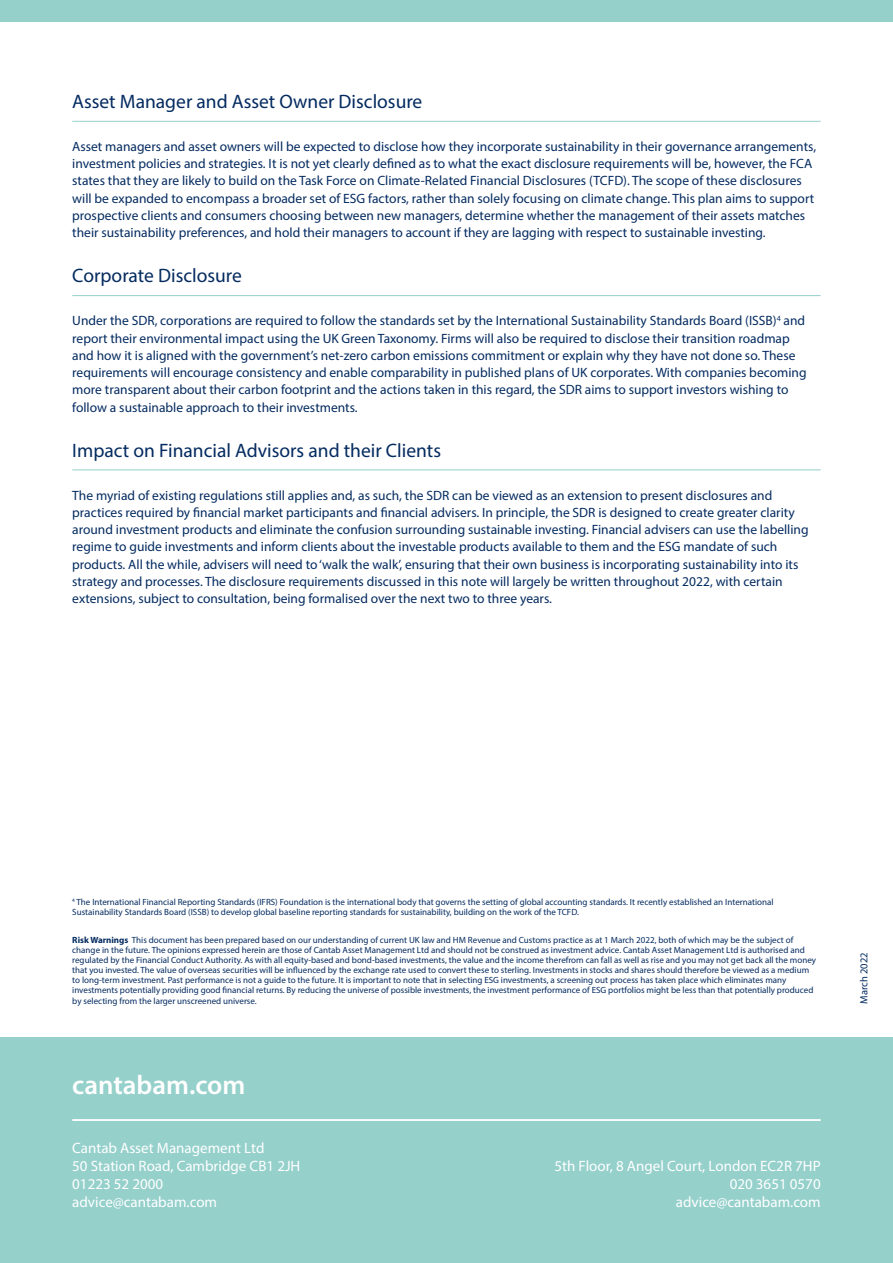
<style>
.page{position:relative;width:893px;height:1263px;background:#fff}
.page>*{position:absolute;margin:0;border:0;box-sizing:border-box;transform-origin:0 0}
.t1{font:600 27px "Myriad Pro";color:#fff}
.t2{font:19.5px "Myriad Pro";color:#042b60}
.t3{font:15px/18px "Myriad Pro";color:#fff}
.t4{font:13.5px/17.2px "Myriad Pro";color:#042b60}
.t5{font:10.5px "Myriad Pro";color:#042b60}
.t6{font:9px/10.2px "Myriad Pro";color:#042b60}
.s1{font-weight:700}
</style>
<div class="page">
<div style="left:0;top:1037px;width:893px;height:226px;background:#95d0cb"></div>
<hr style="left:72px;top:1119px;width:749px;height:2px;background:#fff">
<div style="left:0;top:0;width:893px;height:21px;background:#95d0cb"></div>
<hr style="left:72px;top:121px;width:749px;height:1px;background:#95d0cb">
<hr style="left:72px;top:295px;width:749px;height:1px;background:#95d0cb">
<hr style="left:72px;top:469px;width:749px;height:1px;background:#95d0cb">
<h2 class="t2" style="left:72px;top:90px;width:352px">Asset Manager and Asset Owner Disclosure</h2>
<p class="t4" style="left:72px;top:138px;width:745px">Asset managers and asset owners will be expected to disclose how they incorporate sustainability in their governance arrangements, investment policies and strategies. It is not yet clearly defined as to what the exact disclosure requirements will be, however, the FCA states that they are likely to build on the Task Force on Climate-Related Financial Disclosures (TCFD). The scope of these disclosures will be expanded to encompass a broader set of ESG factors, rather than solely focusing on climate change. This plan aims to support prospective clients and consumers choosing between new managers, determine whether the management of their assets matches their sustainability preferences, and hold their managers to account if they are lagging with respect to sustainable investing.</p>
<h2 class="t2" style="left:72px;top:264px;width:171px">Corporate Disclosure</h2>
<p class="t4" style="left:72px;top:312px;width:736px">Under the SDR, corporations are required to follow the standards set by the International Sustainability Standards Board (ISSB)<sup>4</sup> and report their environmental impact using the UK Green Taxonomy. Firms will also be required to disclose their transition roadmap and how it is aligned with the government’s net-zero carbon emissions commitment or explain why they have not done so. These requirements will encourage consistency and enable comparability in published plans of UK corporates. With companies becoming more transparent about their carbon footprint and the actions taken in this regard, the SDR aims to support investors wishing to follow a sustainable approach to their investments.</p>
<h2 class="t2" style="left:72px;top:438px;width:370px">Impact on Financial Advisors and their Clients</h2>
<p class="t4" style="left:72px;top:486px;width:738px">The myriad of existing regulations still applies and, as such, the SDR can be viewed as an extension to present disclosures and practices required by financial market participants and financial advisers. In principle, the SDR is designed to create greater clarity around investment products and eliminate the confusion surrounding sustainable investing. Financial advisers can use the labelling regime to guide investments and inform clients about the investable products available to them and the ESG mandate of such products. All the while, advisers will need to ‘walk the walk’, ensuring that their own business is incorporating sustainability into its strategy and processes. The disclosure requirements discussed in this note will largely be written throughout 2022, with certain extensions, subject to consultation, being formalised over the next two to three years.</p>
<p class="t6" style="left:72px;top:896px;width:703px"><sup>4</sup> The International Financial Reporting Standards (IFRS) Foundation is the international body that governs the setting of global accounting standards. It recently established an International<br>Sustainability Standards Board (ISSB) to develop global baseline reporting standards for sustainability, building on the work of the TCFD.</p>
<p class="t6" style="left:72px;top:934px;width:745px"><span class="s1">Risk Warnings</span> This document has been prepared based on our understanding of current UK law and HM Revenue and Customs practice as at 1 March 2022, both of which may be the subject of change in the future. The opinions expressed herein are those of Cantab Asset Management Ltd and should not be construed as investment advice. Cantab Asset Management Ltd is authorised and regulated by the Financial Conduct Authority. As with all equity-based and bond-based investments, the value and the income therefrom can fall as well as rise and you may not get back all the money that you invested. The value of overseas securities will be influenced by the exchange rate used to convert these to sterling. Investments in stocks and shares should therefore be viewed as a medium to long-term investment. Past performance is not a guide to the future. It is important to note that in selecting ESG investments, a screening out process has taken place which eliminates many investments potentially providing good financial returns. By reducing the universe of possible investments, the investment performance of ESG portfolios might be less than that potentially produced by selecting from the larger unscreened universe.</p>
<h1 class="t1" style="left:72px;top:1067px;width:175px">cantabam.com</h1>
<p class="t3" style="left:72px;top:1139px;width:230px">Cantab Asset Management Ltd<br>50 Station Road, Cambridge CB1 2JH<br>01223 52 2000 advice@cantabam.com</p>
<p class="t3" style="left:554px;top:1157px;width:268px;text-align:right">5th Floor, 8 Angel Court, London EC2R 7HP<br>020 3651 0570<br>advice@cantabam.com</p>
<p class="t5" style="left:857px;top:1003px;width:53px;rotate:-90deg">March 2022</p>
</div>
